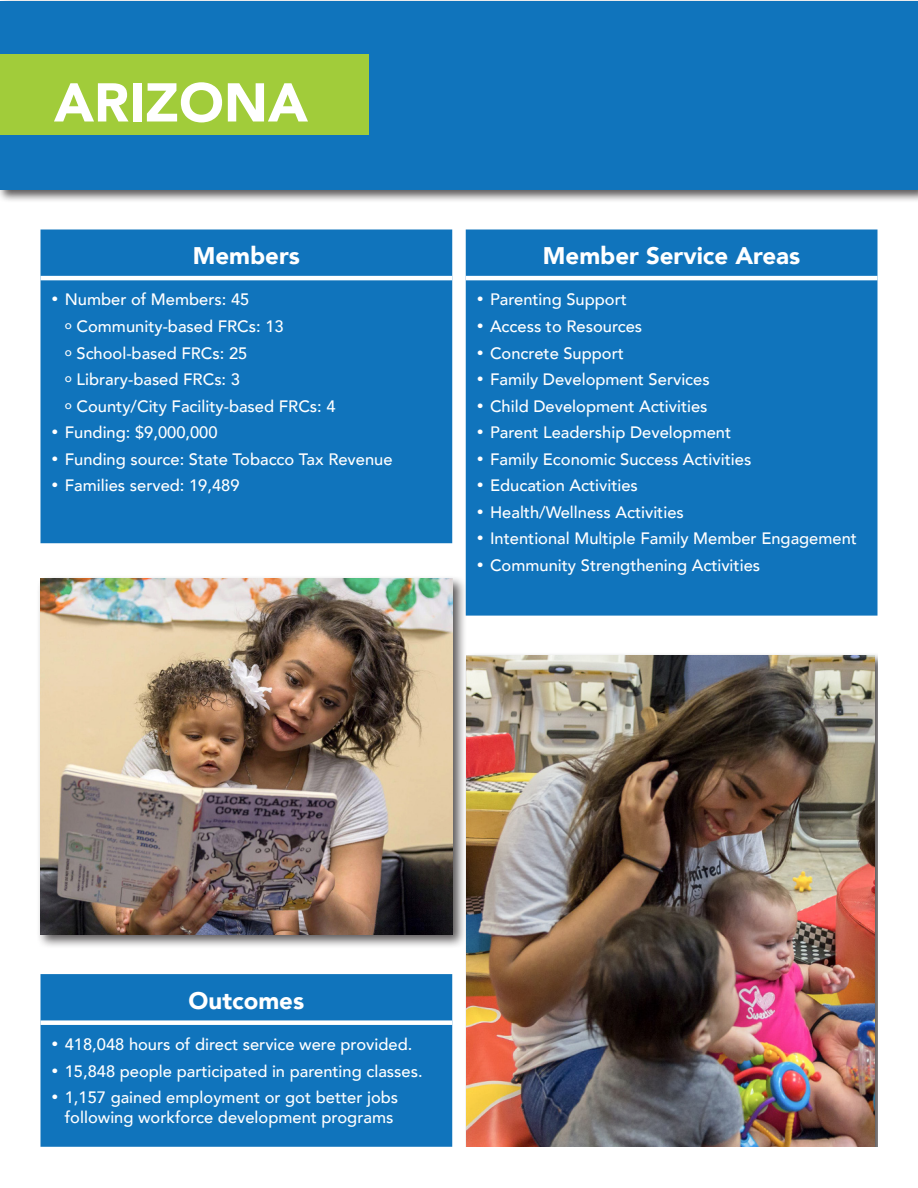
<style>
.page{position:relative;width:918px;height:1188px;background:#fff}
.page>*{position:absolute;margin:0;border:0;box-sizing:border-box;transform-origin:0 0}
.t1{font:900 54px "Avenir";color:#fff}
.t2{font:900 24px "Avenir";color:#fff}
.Bullete_black_USE{font:500 16.5px/19.8px "Avenir";color:#fff;text-align:center}
</style>
<div class="page">
<div style="left:0;top:0;width:918px;height:203px;background:#231f20;opacity:.75"></div>
<div style="left:0;top:1px;width:918px;height:189px;background:#1074bc"></div>
<div style="left:0;top:54px;width:369px;height:81px;background:#a1cc3a"></div>
<div style="left:40px;top:230px;width:412px;height:313px;background:#1074bc"></div>
<hr style="left:40px;top:276px;width:412px;height:4px;background:#fff">
<div style="left:466px;top:230px;width:412px;height:386px;background:#1074bc"></div>
<hr style="left:466px;top:276px;width:412px;height:4px;background:#fff">
<div style="left:40px;top:974px;width:412px;height:173px;background:#1074bc"></div>
<div style="left:40px;top:1020px;width:412px;height:5px;background:#fff"></div>
<div style="left:37px;top:575px;width:430px;height:374px;background:#231f20;opacity:.75"></div>
<img style="left:40px;top:579px;width:412px;height:356px">
<img style="left:466px;top:656px;width:409px;height:491px">
<p class="t1" style="left:54px;top:56px;width:255px">ARIZONA</p>
<p class="t2" style="left:193px;top:235px;width:109px">Members</p>
<p class="Bullete_black_USE" style="left:51px;top:289px;width:200px">• Number of Members: 45</p>
<p class="Bullete_black_USE" style="left:65px;top:315px;width:220px"><sup>o</sup> Community-based FRCs: 13</p>
<p class="Bullete_black_USE" style="left:65px;top:342px;width:184px"><sup>o</sup> School-based FRCs: 25</p>
<p class="Bullete_black_USE" style="left:65px;top:369px;width:177px"><sup>o</sup> Library-based FRCs: 3</p>
<p class="Bullete_black_USE" style="left:65px;top:395px;width:272px"><sup>o</sup> County/City Facility-based FRCs: 4</p>
<p class="Bullete_black_USE" style="left:51px;top:422px;width:168px">• Funding: $9,000,000</p>
<p class="Bullete_black_USE" style="left:51px;top:448px;width:343px">• Funding source: State Tobacco Tax Revenue</p>
<p class="Bullete_black_USE" style="left:51px;top:475px;width:190px">• Families served: 19,489</p>
<p class="t2" style="left:543px;top:235px;width:259px">Member Service Areas</p>
<p class="Bullete_black_USE" style="left:477px;top:289px;width:152px">• Parenting Support</p>
<p class="Bullete_black_USE" style="left:477px;top:315px;width:167px">• Access to Resources</p>
<p class="Bullete_black_USE" style="left:477px;top:342px;width:149px">• Concrete Support</p>
<p class="Bullete_black_USE" style="left:477px;top:369px;width:235px">• Family Development Services</p>
<p class="Bullete_black_USE" style="left:477px;top:395px;width:233px">• Child Development Activities</p>
<p class="Bullete_black_USE" style="left:477px;top:422px;width:256px">• Parent Leadership Development</p>
<p class="Bullete_black_USE" style="left:477px;top:448px;width:276px">• Family Economic Success Activities</p>
<p class="Bullete_black_USE" style="left:477px;top:475px;width:163px">• Education Activities</p>
<p class="Bullete_black_USE" style="left:477px;top:501px;width:209px">• Health/Wellness Activities</p>
<p class="Bullete_black_USE" style="left:477px;top:528px;width:382px">• Intentional Multiple Family Member Engagement</p>
<p class="Bullete_black_USE" style="left:477px;top:554px;width:285px">• Community Strengthening Activities</p>
<p class="t2" style="left:189px;top:980px;width:117px">Outcomes</p>
<p class="Bullete_black_USE" style="left:51px;top:1033px;width:363px">• 418,048 hours of direct service were provided.</p>
<p class="Bullete_black_USE" style="left:51px;top:1060px;width:373px">• 15,848 people participated in parenting classes.</p>
<p class="Bullete_black_USE" style="left:51px;top:1087px;width:348px">• 1,157 gained employment or got better jobs following workforce development programs</p>
</div>
